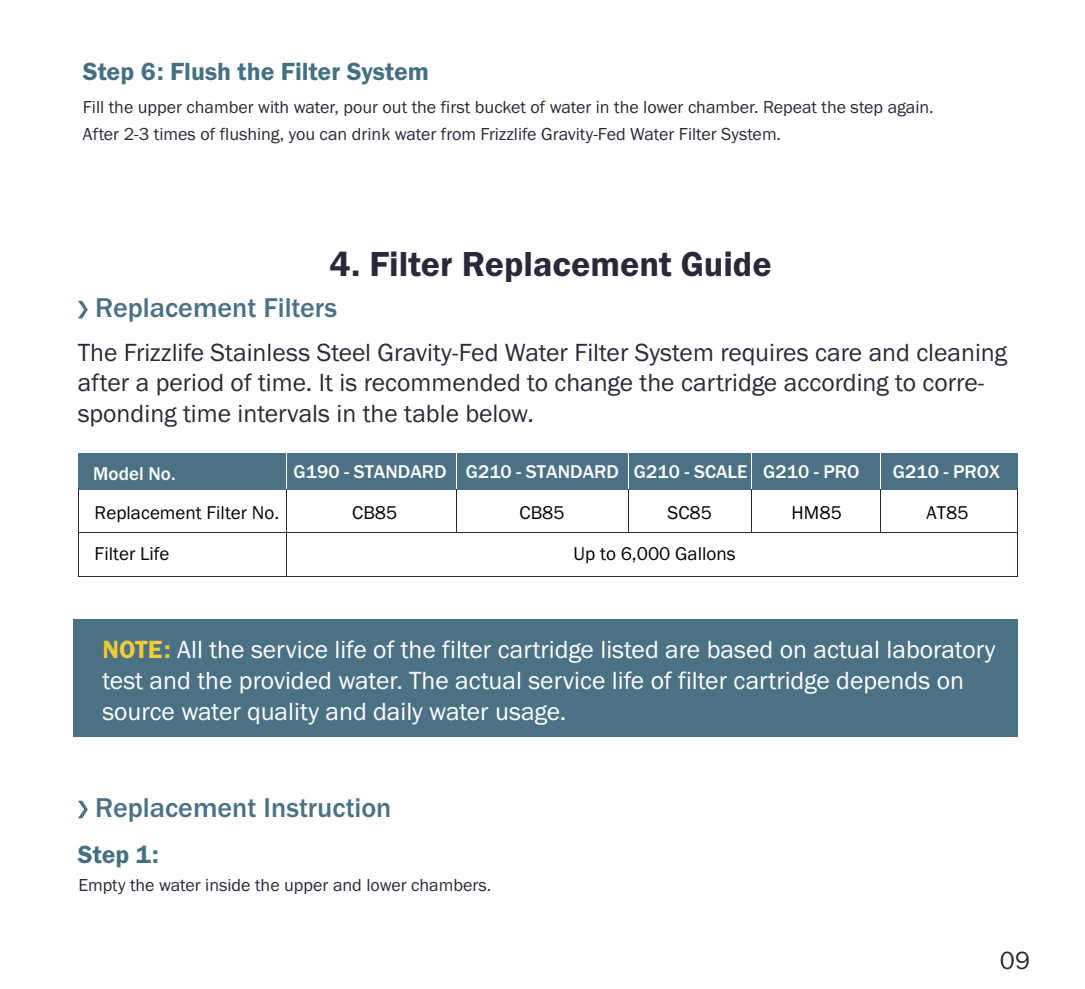
<style>
.page{position:relative;width:1085px;height:989px;background:#fff}
.page>*{position:absolute;margin:0;border:0;box-sizing:border-box;transform-origin:0 0}
.t1{font:36px "Franklin Gothic URW Dem";color:#2c283a}
.t2{font:500 28.12px "Franklin Gothic URW";color:#4b7284}
.t3{font:25.65px/30.8px "Franklin Gothic URW Boo";color:#2c283a}
.t4{font:25.65px/30.8px "Franklin Gothic URW Boo";color:#fff}
.t5{font:25.65px "Franklin Gothic URW Dem";color:#457082}
.t6{font:19.12px/41.4px "Franklin Gothic URW Boo";color:#030303}
.t7{font:500 19.12px "Franklin Gothic URW";color:#fff}
.t8{font:18px/27px "Franklin Gothic URW Boo";color:#2c283a}
.s1{font-family:"Franklin Gothic URW Dem";color:#f3cb3a}
</style>
<div class="page">
<div style="left:73px;top:619px;width:944px;height:117px;background:#4b7284"></div>
<div style="left:78px;top:453px;width:939px;height:36px;background:#4b7284"></div>
<hr style="left:456px;top:453px;width:1px;height:36px;background:#fff">
<hr style="left:286px;top:453px;width:1px;height:36px;background:#fff">
<hr style="left:628px;top:453px;width:1px;height:36px;background:#fff">
<hr style="left:751px;top:453px;width:1px;height:36px;background:#fff">
<hr style="left:880px;top:453px;width:1px;height:36px;background:#fff">
<hr style="left:78px;top:532px;width:939px;height:1px;background:#2c283a">
<hr style="left:78px;top:489px;width:1px;height:88px;background:#2c283a">
<hr style="left:456px;top:489px;width:1px;height:43px;background:#2c283a">
<hr style="left:286px;top:489px;width:1px;height:88px;background:#2c283a">
<hr style="left:628px;top:489px;width:1px;height:43px;background:#2c283a">
<hr style="left:751px;top:489px;width:1px;height:43px;background:#2c283a">
<hr style="left:880px;top:489px;width:1px;height:43px;background:#2c283a">
<hr style="left:1016px;top:489px;width:1px;height:88px;background:#2c283a">
<hr style="left:78px;top:576px;width:939px;height:1px;background:#2c283a">
<svg style="left:78px;top:301px;width:10px;height:17px"></svg>
<svg style="left:78px;top:800px;width:10px;height:18px"></svg>
<h3 class="t5" style="left:83px;top:56px;width:348px">Step 6: Flush the Filter System</h3>
<p class="t8" style="left:83px;top:93px;width:852px">Fill the upper chamber with water, pour out the first bucket of water in the lower chamber. Repeat the step again.<br>After 2-3 times of flushing, you can drink water from Frizzlife Gravity-Fed Water Filter System.</p>
<h1 class="t1" style="left:329px;top:241px;width:443px">4. Filter Replacement Guide</h1>
<h2 class="t2" style="left:95px;top:290px;width:243px">Replacement Filters</h2>
<h3 class="t3" style="left:78px;top:336px;width:930px">The Frizzlife Stainless Steel Gravity-Fed Water Filter System requires care and cleaning after a period of time. It is recommended to change the cartridge according to corre&shy;sponding time intervals in the table below.</h3>
<p class="t7" style="left:93px;top:462px;width:84px">Model No.</p>
<p class="t7" style="left:293px;top:460px;width:567px">G190 - STANDARD G210 - STANDARD G210 - SCALE G210 - PRO</p>
<p class="t7" style="left:892px;top:460px;width:109px">G210 - PROX</p>
<p class="t6" style="left:95px;top:491px;width:186px">Replacement Filter No.<br>Filter Life</p>
<p class="t6" style="left:352px;top:492px;width:47px">CB85</p>
<p class="t6" style="left:519px;top:492px;width:47px">CB85</p>
<p class="t6" style="left:667px;top:492px;width:46px">SC85</p>
<p class="t6" style="left:791px;top:492px;width:52px">HM85</p>
<p class="t6" style="left:926px;top:492px;width:44px">AT85</p>
<p class="t6" style="left:573px;top:533px;width:164px">Up to 6,000 Gallons</p>
<h3 class="t4" style="left:102px;top:633px;width:894px"><span class="s1">NOTE:</span> All the service life of the filter cartridge listed are based on actual laboratory test and the provided water. The actual service life of filter cartridge depends on source water quality and daily water usage.</h3>
<h2 class="t2" style="left:95px;top:790px;width:298px">Replacement Instruction</h2>
<h3 class="t5" style="left:78px;top:838px;width:82px">Step 1:</h3>
<p class="t8" style="left:78px;top:870px;width:414px">Empty the water inside the upper and lower chambers.</p>
<h3 class="t3" style="left:999px;top:945px;width:32px">09</h3>
</div>
